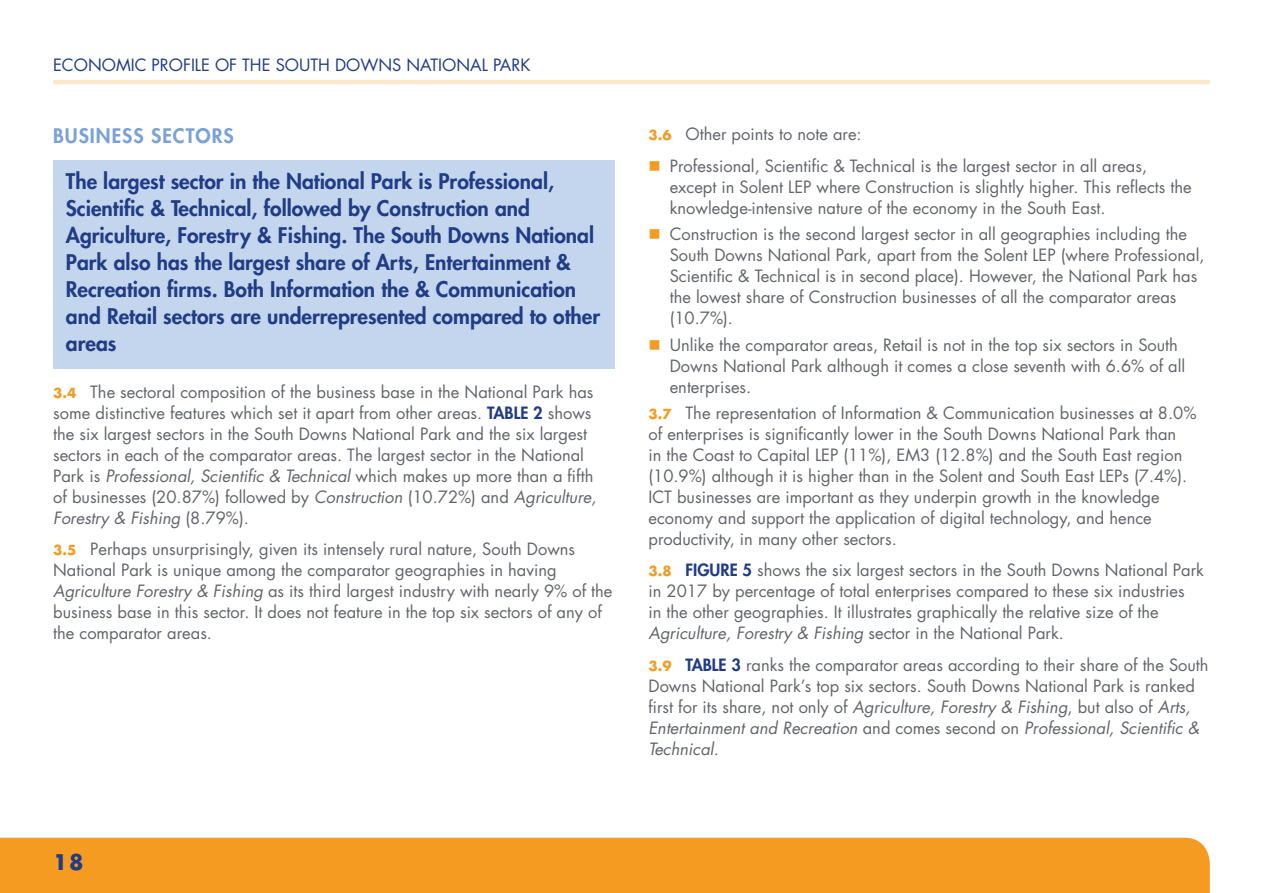
<style>
.page{position:relative;width:1263px;height:893px;background:#fff}
.page>*{position:absolute;margin:0;border:0;box-sizing:border-box;transform-origin:0 0}
.t1{font:800 21px/27px "Futura";color:#203c86}
.t2{font:700 21px "Futura";color:#203c86}
.t3{font:800 19.5px "Futura";letter-spacing:.05em;color:#7ba2d6}
.t4{font:16.5px/21px "Futura";color:#61646a}
.t5{font:16.5px "Futura";color:#203c86}
.s1{font-weight:700;font-size:13.5px;color:#f59b21}
.s2{font-weight:800;color:#203c86}
.s3{font-style:italic}
</style>
<div class="page">
<div style="left:0;top:838px;width:1210px;height:55px;background:#f59b21"></div>
<hr style="left:53px;top:80px;width:1157px;height:4px;background:#fee8cd">
<div style="left:53px;top:160px;width:561px;height:208px;background:#c4d6ed"></div>
<p class="t5" style="left:53px;top:54px;width:479px">ECONOMIC PROFILE OF THE SOUTH DOWNS NATIONAL PARK</p>
<p class="t3" style="left:53px;top:123px;width:182px">BUSINESS SECTORS</p>
<p class="t1" style="left:66px;top:168px;width:536px">The largest sector in the National Park is Professional, Scientific &amp; Technical, followed by Construction and Agriculture, Forestry &amp; Fishing. The South Downs National Park also has the largest share of Arts, Entertainment &amp; Recreation firms. Both Information the &amp; Communication and Retail sectors are underrepresented compared to other areas</p>
<p class="t4" style="left:53px;top:381px;width:545px"><span class="s1">3.4</span> The sectoral composition of the business base in the National Park has some distinctive features which set it apart from other areas. <span class="s2">TABLE 2</span> shows the six largest sectors in the South Downs National Park and the six largest sectors in each of the comparator areas. The largest sector in the National Park is <span class="s3">Professional, Scientific &amp; Technical</span> which makes up more than a fifth of businesses (20.87%) followed by <span class="s3">Construction</span> (10.72%) and <span class="s3">Agriculture, Forestry &amp; Fishing</span> (8.79%).</p>
<p class="t4" style="left:53px;top:538px;width:561px"><span class="s1">3.5</span> Perhaps unsurprisingly, given its intensely rural nature, South Downs National Park is unique among the comparator geographies in having <span class="s3">Agriculture Forestry &amp; Fishing</span> as its third largest industry with nearly 9% of the business base in this sector. It does not feature in the top six sectors of any of the comparator areas.</p>
<p class="t4" style="left:670px;top:118px;width:479px;line-height:31.5px;text-indent:-21px"><span class="s1">3.6</span> Other points to note are:<br>Professional, Scientific &amp; Technical is the largest sector in all areas,</p>
<p class="t4" style="left:670px;top:176px;width:523px">except in Solent LEP where Construction is slightly higher. This reflects the knowledge-intensive nature of the economy in the South East.</p>
<p class="t4" style="left:670px;top:223px;width:536px">Construction is the second largest sector in all geographies including the South Downs National Park, apart from the Solent LEP (where Professional, Scientific &amp; Technical is in second place). However, the National Park has the lowest share of Construction businesses of all the comparator areas (10.7%).</p>
<p class="t4" style="left:670px;top:334px;width:517px">Unlike the comparator areas, Retail is not in the top six sectors in South<br>Downs National Park although it comes a close seventh with 6.6% of all enterprises.</p>
<p class="t4" style="left:648px;top:402px;width:549px"><span class="s1">3.7</span> The representation of Information &amp; Communication businesses at 8.0% of enterprises is significantly lower in the South Downs National Park than<br>in the Coast to Capital LEP (11%), EM3 (12.8%) and the South East region (10.9%) although it is higher than in the Solent and South East LEPs (7.4%).<br>ICT businesses are important as they underpin growth in the knowledge economy and support the application of digital technology, and hence productivity, in many other sectors.</p>
<p class="t4" style="left:648px;top:559px;width:557px"><span class="s1">3.8</span> <span class="s2">FIGURE 5</span> shows the six largest sectors in the South Downs National Park in 2017 by percentage of total enterprises compared to these six industries<br>in the other geographies. It illustrates graphically the relative size of the <span class="s3">Agriculture, Forestry &amp; Fishing</span> sector in the National Park.</p>
<p class="t4" style="left:648px;top:654px;width:562px"><span class="s1">3.9</span> <span class="s2">TABLE 3</span> ranks the comparator areas according to their share of the South Downs National Park’s top six sectors. South Downs National Park is ranked first for its share, not only of <span class="s3">Agriculture, Forestry &amp; Fishing</span>, but also of <span class="s3">Arts, Entertainment and Recreation</span> and comes second on <span class="s3">Professional, Scientific &amp; Technical</span>.</p>
<p class="t2" style="left:53px;top:847px;width:32px">18</p>
</div>
